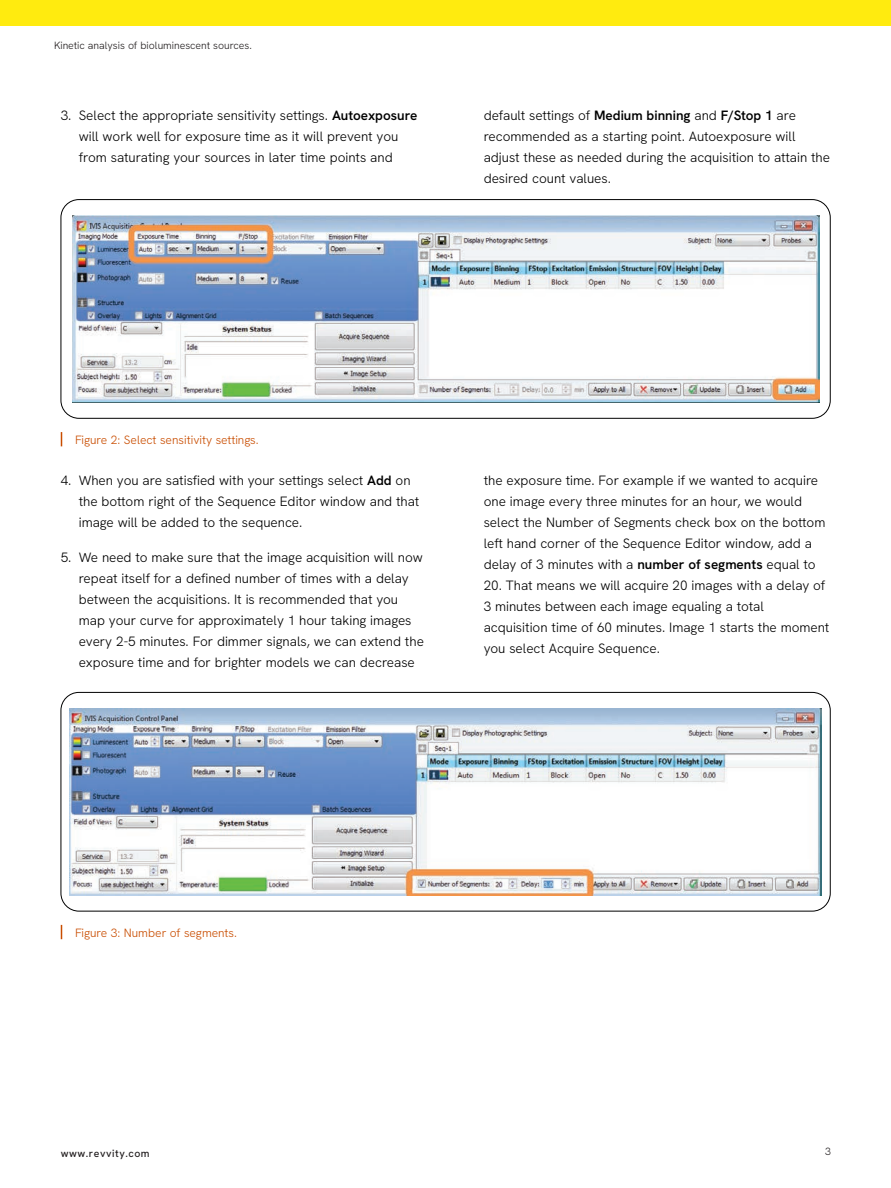
<style>
.page{position:relative;width:891px;height:1188px;background:#fff}
.page>*{position:absolute;margin:0;border:0;box-sizing:border-box;transform-origin:0 0}
.t1{font:300 13.5px/21px "Hanken Grotesk";color:#000}
.Captions{font:300 12px "Hanken Grotesk";color:#c94d00}
.t2{font:300 10.5px "Hanken Grotesk";color:#231f20}
.t3{font:500 10.5px "Hanken Grotesk";letter-spacing:.05em;color:#231f20}
.s1{font-weight:600}
</style>
<div class="page">
<div style="left:0;top:0;width:891px;height:26px;background:#ffeb0f"></div>
<img style="left:72px;top:215px;width:747px;height:188px">
<div style="left:61px;top:199px;width:769px;height:219px;border:1px solid #000;border-radius:18px"></div>
<img style="left:70px;top:708px;width:751px;height:187px">
<div style="left:61px;top:692px;width:769px;height:219px;border:1px solid #000;border-radius:18px"></div>
<svg style="left:61px;top:432px;width:1px;height:14px"></svg>
<svg style="left:61px;top:925px;width:1px;height:14px"></svg>
<p class="t2" style="left:54px;top:39px;width:199px">Kinetic analysis of bioluminescent sources.</p>
<p class="t1" style="left:61px;top:105px;width:358px;text-align:center">3. Select the appropriate sensitivity settings. <span class="s1">Autoexposure </span>will work well for exposure time as it will prevent you<br>from saturating your sources in later time points and</p>
<p class="t1" style="left:484px;top:105px;width:348px">default settings of <span class="s1">Medium binning</span> and <span class="s1">F/Stop 1</span> are recommended as a starting point. Autoexposure will adjust these as needed during the acquisition to attain the desired count values.</p>
<p class="Captions" style="left:75px;top:432px;width:185px">Figure 2: Select sensitivity settings.</p>
<p class="t1" style="left:79px;top:470px;width:342px;text-indent:-18px">4. When you are satisfied with your settings select <span class="s1">Add</span> on the bottom right of the Sequence Editor window and that image will be added to the sequence.</p>
<p class="t1" style="left:79px;top:546px;width:347px;text-indent:-18px">5. We need to make sure that the image acquisition will now repeat itself for a defined number of times with a delay between the acquisitions. It is recommended that you map your curve for approximately 1 hour taking images every 2-5 minutes. For dimmer signals, we can extend the exposure time and for brighter models we can decrease</p>
<p class="t1" style="left:484px;top:470px;width:343px">the exposure time. For example if we wanted to acquire one image every three minutes for an hour, we would select the Number of Segments check box on the bottom left hand corner of the Sequence Editor window, add a delay of 3 minutes with a <span class="s1">number of segments</span> equal to</p>
<p class="t1" style="left:484px;top:575px;width:347px">20. That means we will acquire 20 images with a delay of 3 minutes between each image equaling a total acquisition time of 60 minutes. Image 1 starts the moment you select Acquire Sequence.</p>
<p class="Captions" style="left:75px;top:925px;width:164px">Figure 3: Number of segments.</p>
<p class="t3" style="left:61px;top:1147px;width:90px">www.revvity.com</p>
<p class="t2" style="left:825px;top:1145px;width:7px">3</p>
</div>
